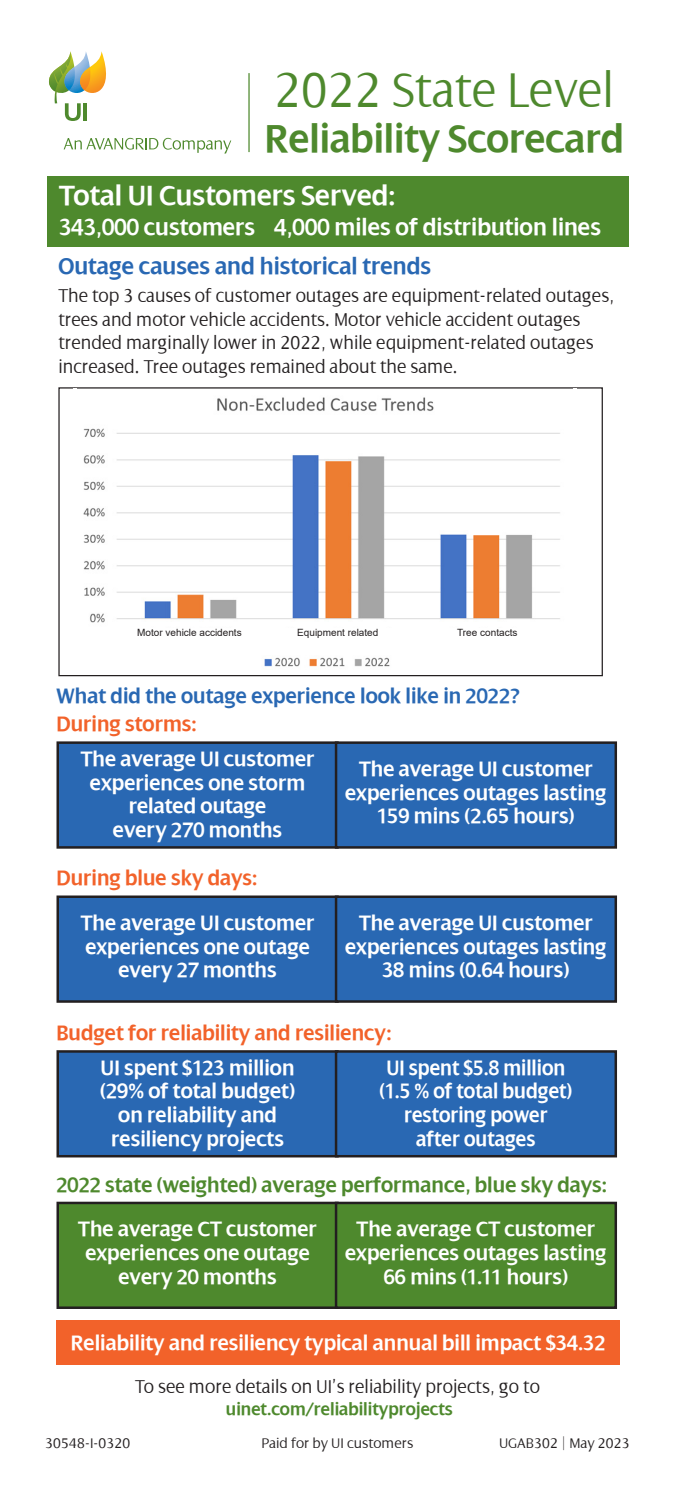
<style>
.page{position:relative;width:675px;height:1485px;background:#fff}
.page>*{position:absolute;margin:0;border:0;box-sizing:border-box;transform-origin:0 0}
.t1{font:300 52.5px "Dialog";color:#4e892d;scale:.95 1}
.t2{font:600 42px "Dialog";color:#4e892d;scale:.95 1}
.t3{font:600 30px "Dialog";color:#fff;scale:.95 1}
.t4{font:600 25px "Dialog";color:#fff;scale:.95 1}
.t5{font:600 25px "Dialog";color:#2968b3;scale:.95 1}
.t6{font:600 22.5px/23.8px "Dialog";color:#fff;text-align:center;scale:.95 1}
.t7{font:600 22.5px "Dialog";color:#f2622a;scale:.95 1}
.t8{font:600 22.5px/23.8px "Dialog";color:#fff;text-align:center;scale:.9 1}
.t9{font:600 22.5px "Dialog";color:#4e892d;scale:.95 1}
.t10{font:600 22.5px "Dialog";color:#2968b3;scale:.95 1}
.t11{font:300 20px/23.8px "Dialog";color:#231f20;scale:.95 1}
.t12{font:600 18.75px "Dialog";color:#4e892d;scale:.95 1}
.t13{font:300 15px "Dialog";color:#231f20}
.t14{font:10px "Arial";color:#231f20}
</style>
<div class="page">
<div style="left:47px;top:176px;width:581px;height:71px;background:#4e892d"></div>
<svg style="left:64px;top:138px;width:167px;height:16px"></svg>
<svg style="left:49px;top:51px;width:57px;height:70px"></svg>
<hr style="left:83px;top:103px;width:4px;height:17px;background:#4e892d">
<div style="left:56px;top:1320px;width:564px;height:45px;background:#f2622a"></div>
<div style="left:58px;top:743px;width:279px;height:104px;background:#2968b3"></div>
<div style="left:57px;top:741px;width:282px;height:108px;border:2px solid #231f20"></div>
<div style="left:336px;top:743px;width:280px;height:104px;background:#2968b3"></div>
<div style="left:335px;top:741px;width:282px;height:108px;border:2px solid #231f20"></div>
<div style="left:58px;top:897px;width:279px;height:105px;background:#2968b3"></div>
<div style="left:57px;top:895px;width:282px;height:108px;border:2px solid #231f20"></div>
<div style="left:336px;top:897px;width:280px;height:105px;background:#2968b3"></div>
<div style="left:335px;top:895px;width:282px;height:108px;border:2px solid #231f20"></div>
<div style="left:58px;top:1203px;width:279px;height:105px;background:#4e892d"></div>
<div style="left:57px;top:1202px;width:282px;height:107px;border:2px solid #231f20"></div>
<div style="left:336px;top:1203px;width:280px;height:105px;background:#4e892d"></div>
<div style="left:335px;top:1202px;width:282px;height:107px;border:2px solid #231f20"></div>
<div style="left:58px;top:1051px;width:279px;height:105px;background:#2968b3"></div>
<div style="left:57px;top:1050px;width:282px;height:107px;border:2px solid #231f20"></div>
<div style="left:336px;top:1051px;width:280px;height:105px;background:#2968b3"></div>
<div style="left:335px;top:1050px;width:282px;height:107px;border:2px solid #231f20"></div>
<hr style="left:248px;top:73px;width:2px;height:79px;background:#4e892d">
<img style="left:83px;top:397px;width:477px;height:270px">
<div style="left:58px;top:387px;width:545px;height:289px;border:1px solid #231f20"></div>
<hr style="left:73px;top:389px;width:4px;height:286px;background:#fff">
<hr style="left:573px;top:389px;width:4px;height:286px;background:#fff">
<div style="left:137px;top:628px;width:403px;height:15px;background:#fff"></div>
<h1 class="t1" style="left:275px;top:61px;width:359px">2022 State Level</h1>
<h2 class="t2" style="left:265px;top:115px;width:380px">Reliability Scorecard</h2>
<h3 class="t3" style="left:59px;top:179px;width:355px">Total UI Customers Served:</h3>
<p class="t4" style="left:59px;top:214px;width:572px">343,000 customers 4,000 miles of distribution lines</p>
<p class="t5" style="left:58px;top:253px;width:394px">Outage causes and historical trends</p>
<p class="t11" style="left:58px;top:284px;width:587px">The top 3 causes of customer outages are equipment-related outages, trees and motor vehicle accidents. Motor vehicle accident outages trended marginally lower in 2022, while equipment-related outages increased. Tree outages remained about the same.</p>
<p class="t14" style="left:137px;top:625px;width:106px">Motor vehicle accidents</p>
<p class="t14" style="left:297px;top:625px;width:83px">Equipment related</p>
<p class="t14" style="left:457px;top:625px;width:62px">Tree contacts</p>
<p class="t10" style="left:57px;top:684px;width:490px">What did the outage experience look like in 2022?</p>
<p class="t7" style="left:57px;top:711px;width:149px">During storms:</p>
<p class="t6" style="left:81px;top:747px;width:248px">The average UI customer experiences one storm related outage<br>every 270 months</p>
<p class="t6" style="left:345px;top:757px;width:277px">The average UI customer experiences outages lasting<br>159 mins (2.65 hours)</p>
<p class="t7" style="left:57px;top:865px;width:213px">During blue sky days:</p>
<p class="t6" style="left:81px;top:911px;width:248px">The average UI customer experiences one outage every 27 months</p>
<p class="t6" style="left:345px;top:911px;width:277px">The average UI customer experiences outages lasting<br>38 mins (0.64 hours)</p>
<p class="t7" style="left:57px;top:1020px;width:354px">Budget for reliability and resiliency:</p>
<p class="t6" style="left:100px;top:1056px;width:207px">UI spent $123 million (29% of total budget) on reliability and resiliency projects</p>
<p class="t8" style="left:380px;top:1056px;width:216px">UI spent $5.8 million (1.5 % of total budget) restoring power after outages</p>
<p class="t9" style="left:57px;top:1173px;width:581px">2022 state (weighted) average performance, blue sky days:</p>
<p class="t6" style="left:78px;top:1217px;width:253px">The average CT customer experiences one outage every 20 months</p>
<p class="t6" style="left:345px;top:1217px;width:277px">The average CT customer experiences outages lasting<br>66 mins (1.11 hours)</p>
<p class="t6" style="left:71px;top:1331px;width:564px">Reliability and resiliency typical annual bill impact $34.32</p>
<p class="t11" style="left:135px;top:1374px;width:428px">To see more details on UI’s reliability projects, go to</p>
<p class="t12" style="left:226px;top:1399px;width:240px">uinet.com/reliabilityprojects</p>
<p class="t13" style="left:45px;top:1435px;width:87px">30548-I-0320</p>
<p class="t13" style="left:499px;top:1435px;width:132px">UGAB302 | May 2023</p>
<p class="t13" style="left:262px;top:1435px;width:153px">Paid for by UI customers</p>
</div>
